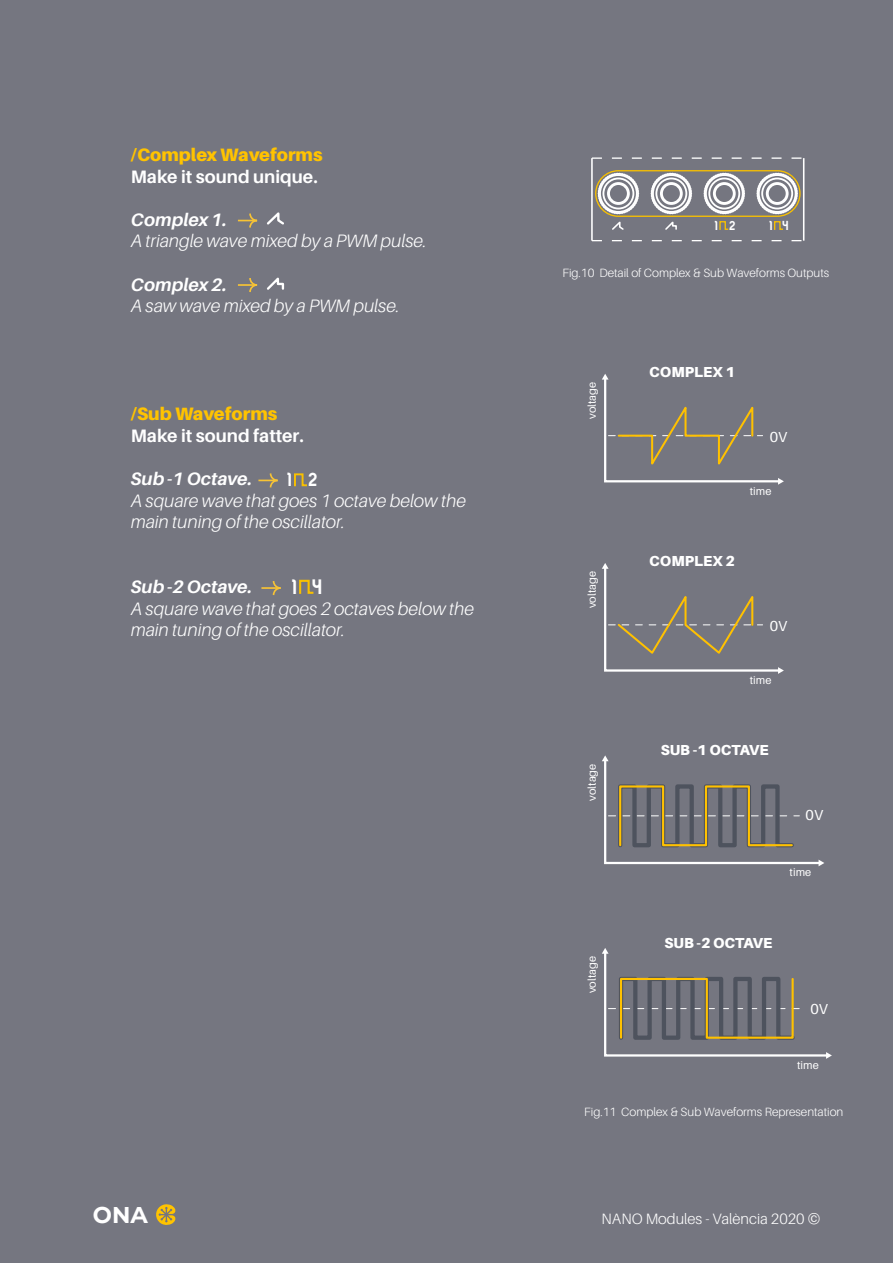
<style>
.page{position:relative;width:893px;height:1263px;background:#757680}
.page>*{position:absolute;margin:0;border:0;box-sizing:border-box;transform-origin:0 0}
.t1{font:700 22.8px "Montserrat";color:#fff}
.t2{font:20.85px "Gilbert Bold Preview 4";color:#fff}
.t3{font:19.2px "Gilbert Bold Preview 4";color:#fff}
.t4{font:italic 300 18px/21.6px "Aileron";color:#fff}
.t5{font:italic 700 18px "Aileron";color:#fff}
.t6{font:700 18px "Aileron";color:#fff}
.t7{font:900 18px "Aileron";color:#ffc300}
.t8{font:300 15px "Aileron";color:#fff}
.t9{font:900 14.55px "Aileron";color:#fff}
.t10{font:14.55px "Aileron";color:#fff}
.t11{font:13.05px "Gilbert Bold Preview 4";color:#fff}
.t12{font:300 12px "Aileron";color:#fff}
.t13{font:11.1px "Aileron";color:#fff}
</style>
<div class="page">
<svg style="left:156px;top:1204px;width:20px;height:21px"></svg>
<hr style="left:803px;top:158px;width:1px;height:83px;background:#fff">
<hr style="left:591px;top:158px;width:2px;height:83px;background:#fff">
<div style="left:595px;top:170px;width:206px;height:47px;border:1px solid #f8c000;border-radius:23px"></div>
<svg style="left:597px;top:171px;width:43px;height:59px"></svg>
<div style="left:599px;top:174px;width:39px;height:39px;border:2px solid #fff;border-radius:50%"></div>
<div style="left:602px;top:178px;width:32px;height:31px;border:2px solid #fff;border-radius:50%"></div>
<div style="left:607px;top:182px;width:23px;height:23px;border:2px solid #fff;border-radius:50%"></div>
<div style="left:608px;top:183px;width:21px;height:21px;border:2px solid #fff;border-radius:50%"></div>
<svg style="left:650px;top:171px;width:43px;height:59px"></svg>
<div style="left:652px;top:174px;width:39px;height:39px;border:2px solid #fff;border-radius:50%"></div>
<div style="left:655px;top:178px;width:32px;height:31px;border:2px solid #fff;border-radius:50%"></div>
<div style="left:660px;top:182px;width:23px;height:23px;border:2px solid #fff;border-radius:50%"></div>
<div style="left:661px;top:183px;width:21px;height:21px;border:2px solid #fff;border-radius:50%"></div>
<svg style="left:703px;top:170px;width:43px;height:60px"></svg>
<div style="left:705px;top:174px;width:39px;height:39px;border:2px solid #fff;border-radius:50%"></div>
<div style="left:708px;top:178px;width:32px;height:31px;border:2px solid #fff;border-radius:50%"></div>
<div style="left:713px;top:182px;width:23px;height:23px;border:2px solid #fff;border-radius:50%"></div>
<div style="left:714px;top:183px;width:21px;height:21px;border:2px solid #fff;border-radius:50%"></div>
<svg style="left:756px;top:171px;width:43px;height:59px"></svg>
<div style="left:758px;top:174px;width:38px;height:39px;border:2px solid #fff;border-radius:50%"></div>
<div style="left:761px;top:178px;width:32px;height:31px;border:2px solid #fff;border-radius:50%"></div>
<div style="left:766px;top:182px;width:23px;height:23px;border:2px solid #fff;border-radius:50%"></div>
<div style="left:767px;top:183px;width:20px;height:21px;border:2px solid #fff;border-radius:50%"></div>
<svg style="left:592px;top:157px;width:212px;height:2px"></svg>
<svg style="left:593px;top:240px;width:211px;height:1px"></svg>
<svg style="left:602px;top:755px;width:222px;height:111px"></svg>
<svg style="left:602px;top:948px;width:230px;height:111px"></svg>
<svg style="left:602px;top:563px;width:182px;height:111px"></svg>
<svg style="left:602px;top:374px;width:182px;height:111px"></svg>
<svg style="left:294px;top:473px;width:13px;height:14px"></svg>
<svg style="left:299px;top:579px;width:15px;height:15px"></svg>
<svg style="left:238px;top:213px;width:20px;height:15px"></svg>
<svg style="left:238px;top:278px;width:20px;height:14px"></svg>
<svg style="left:258px;top:473px;width:20px;height:15px"></svg>
<hr style="left:261px;top:587px;width:20px;height:2px;background:#f7c335">
<svg style="left:272px;top:581px;width:9px;height:14px"></svg>
<svg style="left:267px;top:212px;width:17px;height:13px"></svg>
<svg style="left:267px;top:277px;width:18px;height:13px"></svg>
<p class="t7" style="left:131px;top:144px;width:193px">/Complex Waveforms</p>
<p class="t6" style="left:131px;top:166px;width:188px">Make it sound unique.</p>
<p class="t5" style="left:131px;top:209px;width:98px">Complex 1.</p>
<p class="t4" style="left:131px;top:230px;width:297px">A triangle wave mixed by a PWM pulse.</p>
<p class="t5" style="left:131px;top:274px;width:98px">Complex 2.</p>
<p class="t4" style="left:131px;top:295px;width:270px">A saw wave mixed by a PWM pulse.</p>
<p class="t7" style="left:131px;top:403px;width:148px">/Sub Waveforms</p>
<p class="t6" style="left:131px;top:425px;width:175px">Make it sound fatter.</p>
<p class="t5" style="left:131px;top:469px;width:123px">Sub -1 Octave.</p>
<p class="t4" style="left:131px;top:490px;width:337px">A square wave that goes 1 octave below the main tuning of the oscillator.</p>
<p class="t3" style="left:287px;top:463px;width:32px">1 2</p>
<p class="t2" style="left:291px;top:569px;width:32px">1 4</p>
<p class="t5" style="left:131px;top:577px;width:123px">Sub -2 Octave.</p>
<p class="t4" style="left:131px;top:598px;width:345px">A square wave that goes 2 octaves below the main tuning of the oscillator.</p>
<p class="t1" style="left:93px;top:1199px;width:56px">ONA</p>
<p class="t11" style="left:715px;top:214px;width:22px">1 2</p>
<p class="t11" style="left:769px;top:214px;width:21px">1 4</p>
<p class="t12" style="left:562px;top:266px;width:268px">Fig.10 Detail of Complex &amp; Sub Waveforms Outputs</p>
<p class="t13" style="left:586px;top:419px;width:39px;rotate:-90deg">voltage</p>
<p class="t13" style="left:586px;top:608px;width:39px;rotate:-90deg">voltage</p>
<p class="t13" style="left:586px;top:801px;width:39px;rotate:-90deg">voltage</p>
<p class="t13" style="left:586px;top:993px;width:39px;rotate:-90deg">voltage</p>
<p class="t9" style="left:649px;top:363px;width:87px">COMPLEX 1</p>
<p class="t10" style="left:770px;top:429px;width:19px">0V</p>
<p class="t13" style="left:750px;top:485px;width:23px">time</p>
<p class="t9" style="left:649px;top:553px;width:87px">COMPLEX 2</p>
<p class="t10" style="left:770px;top:618px;width:19px">0V</p>
<p class="t13" style="left:750px;top:674px;width:23px">time</p>
<p class="t9" style="left:661px;top:742px;width:110px">SUB -1 OCTAVE</p>
<p class="t10" style="left:806px;top:807px;width:19px">0V</p>
<p class="t13" style="left:790px;top:866px;width:23px">time</p>
<p class="t9" style="left:664px;top:934px;width:110px">SUB -2 OCTAVE</p>
<p class="t10" style="left:810px;top:1001px;width:19px">0V</p>
<p class="t13" style="left:797px;top:1059px;width:23px">time</p>
<p class="t12" style="left:584px;top:1105px;width:261px">Fig.11 Complex &amp; Sub Waveforms Representation</p>
<p class="t8" style="left:602px;top:1210px;width:220px">NANO Modules - València 2020 ©</p>
</div>
